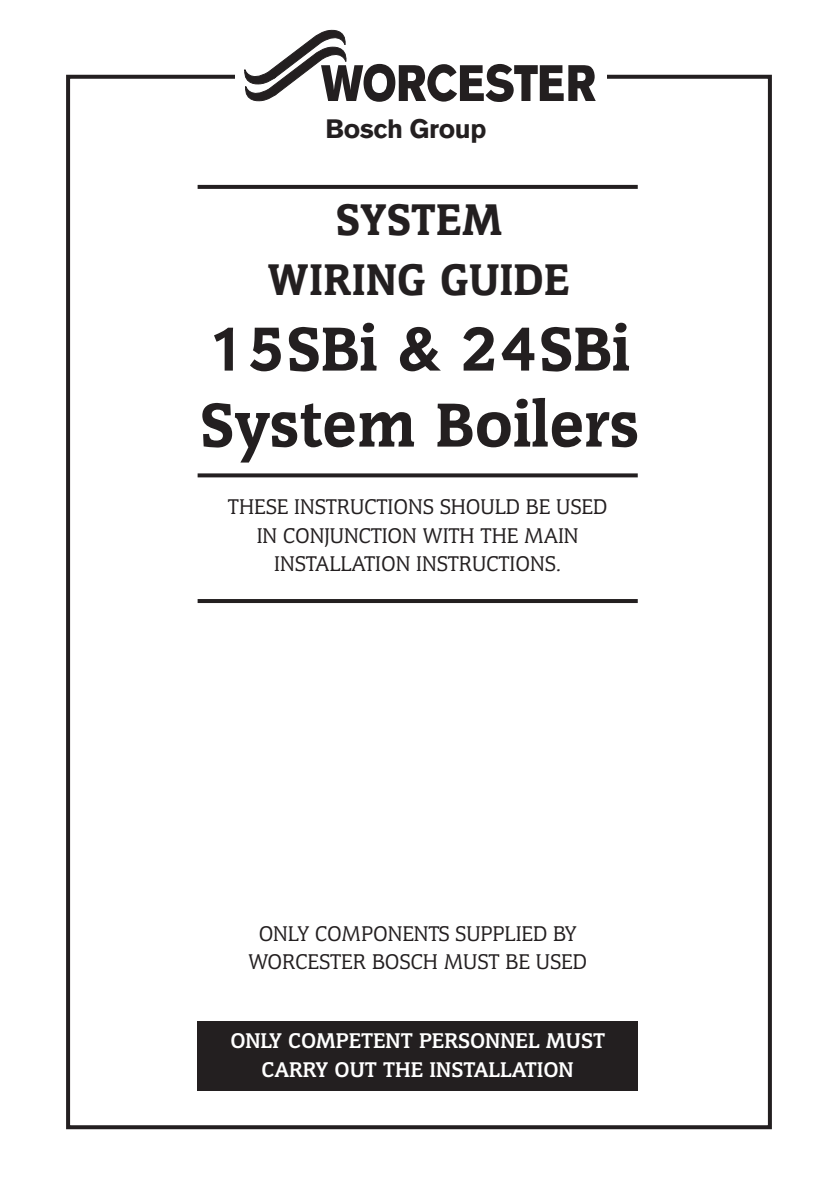
<style>
.page{position:relative;width:840px;height:1190px;background:#fff}
.page>*{position:absolute;margin:0;border:0;box-sizing:border-box;transform-origin:0 0}
.t1{font:70px/76px "Cg Congress Hy";color:#231f20}
.t2{font:50px/60px "Cg Congress Hy";color:#231f20;text-align:center}
.t3{font:700 26.4px "Akzidenz Grotesk BQ";letter-spacing:-.01em;color:#231f20}
.t4{font:24px/28.8px "Cg Congress";color:#231f20;text-align:center}
.t5{font:24px/28.8px "Cg Congress Bd";color:#fff;text-align:center}
</style>
<div class="page">
<div style="left:66px;top:75px;width:706px;height:1054px;border:4px solid #231f20"></div>
<div style="left:235px;top:21px;width:372px;height:167px;background:#fff"></div>
<svg style="left:244px;top:29px;width:352px;height:73px"></svg>
<svg style="left:198px;top:185px;width:440px;height:4px;background:#282425"></svg>
<svg style="left:198px;top:473px;width:440px;height:4px;background:#393536"></svg>
<hr style="left:198px;top:599px;width:440px;height:4px;background:#231f20">
<div style="left:198px;top:1021px;width:440px;height:70px;background:#231f20"></div>
<p class="t3" style="left:326px;top:120px;width:163px">Bosch Group</p>
<h2 class="t2" style="left:268px;top:193px;width:304px">SYSTEM<br>WIRING GUIDE</h2>
<h1 class="t1" style="left:199px;top:316px;width:441px">15SBi &amp; 24SBi<br>System Boilers</h1>
<p class="t4" style="left:228px;top:494px;width:381px">THESE INSTRUCTIONS SHOULD BE USED<br>IN CONJUNCTION WITH THE MAIN<br>INSTALLATION INSTRUCTIONS.</p>
<p class="t4" style="left:248px;top:920px;width:340px">ONLY COMPONENTS SUPPLIED BY<br>WORCESTER BOSCH MUST BE USED</p>
<p class="t5" style="left:230px;top:1028px;width:376px">ONLY COMPETENT PERSONNEL MUST<br>CARRY OUT THE INSTALLATION</p>
</div>
